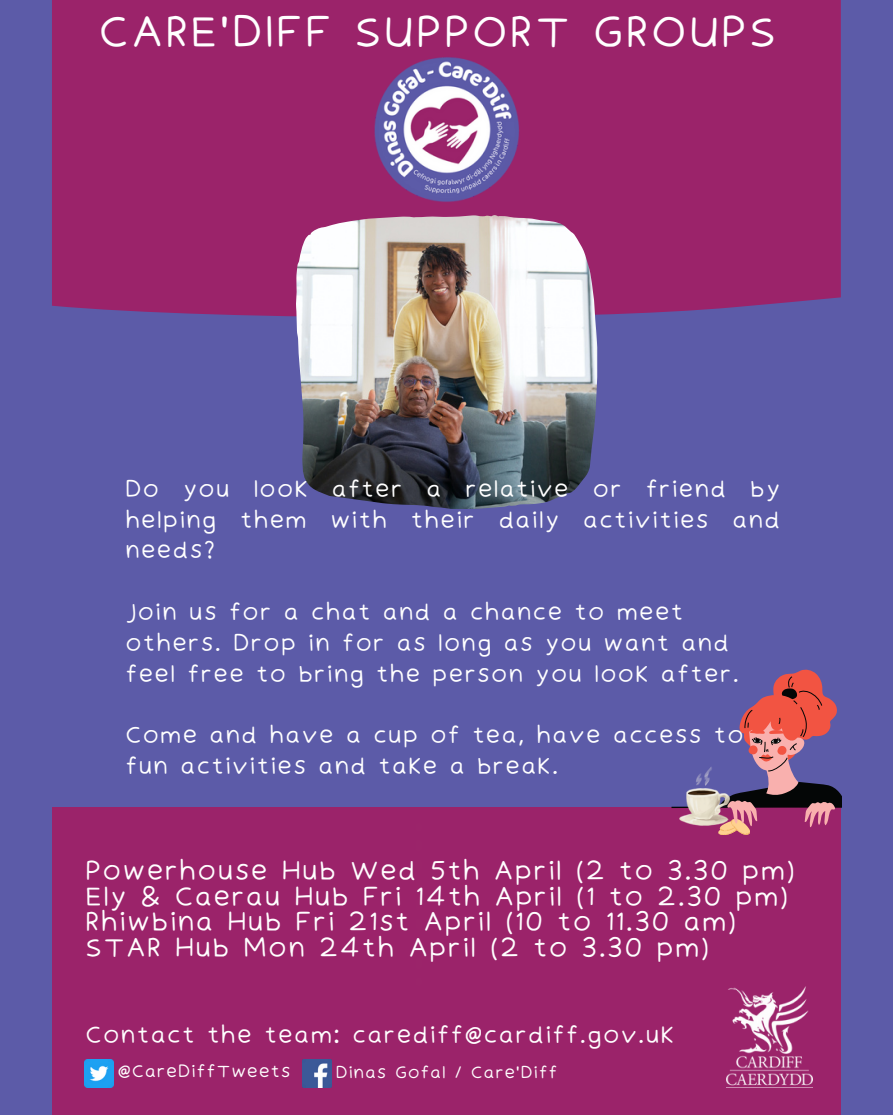
<style>
.page{position:relative;width:893px;height:1115px;background:#fff}
.page>*{position:absolute;margin:0;border:0;box-sizing:border-box;transform-origin:0 0}
.t1{font:42.3px "Irene Florentina";color:#fff}
.t2{font:25.8px/25.8px "Irene Florentina";color:#fff}
.t3{font:22.8px "Irene Florentina";color:#fff}
.t4{font:22.5px/30.8px "Irene Florentina";color:#fff}
.t5{font:16.8px "Irene Florentina";color:#fff}
.t6{font:16.35px "Irene Florentina";color:#fff}
</style>
<div class="page">
<div style="left:0;top:0;width:892px;height:1115px;background:#5c5ba8"></div>
<div style="left:52px;top:0;width:788px;height:317px;background:#9b236a"></div>
<div style="left:52px;top:806px;width:788px;height:309px;background:#9b236a"></div>
<img style="left:369px;top:51px;width:154px;height:161px">
<img style="left:726px;top:986px;width:86px;height:100px">
<img style="left:85px;top:1059px;width:28px;height:28px">
<img style="left:303px;top:1059px;width:28px;height:28px">
<img style="left:296px;top:215px;width:301px;height:294px">
<svg style="left:671px;top:669px;width:171px;height:166px"></svg>
<img style="left:679px;top:766px;width:49px;height:60px">
<h1 class="t1" style="left:97px;top:5px;width:681px">CARE'DIFF SUPPORT GROUPS</h1>
<p class="t4" style="left:125px;top:473px;width:657px;text-align:justify">Do you look after a relative or friend by helping them with their daily activities and needs?</p>
<p class="t4" style="left:125px;top:596px;width:616px">Join us for a chat and a chance to meet others. Drop in for as long as you want and feel free to bring the person you look after.</p>
<p class="t4" style="left:125px;top:720px;width:621px">Come and have a cup of tea, have access to fun activities and take a break.</p>
<p class="t2" style="left:85px;top:857px;width:711px">Powerhouse Hub Wed 5th April (2 to 3.30 pm)<br>Ely &amp; Caerau Hub Fri 14th April (1 to 2.30 pm)<br>Rhiwbina Hub Fri 21st April (10 to 11.30 am)<br>STAR Hub Mon 24th April (2 to 3.30 pm)</p>
<p class="t3" style="left:85px;top:1021px;width:591px">Contact the team: carediff@cardiff.gov.uk</p>
<p class="t5" style="left:117px;top:1061px;width:175px">@CareDiffTweets</p>
<p class="t6" style="left:335px;top:1062px;width:224px">Dinas Gofal / Care'Diff</p>
</div>
